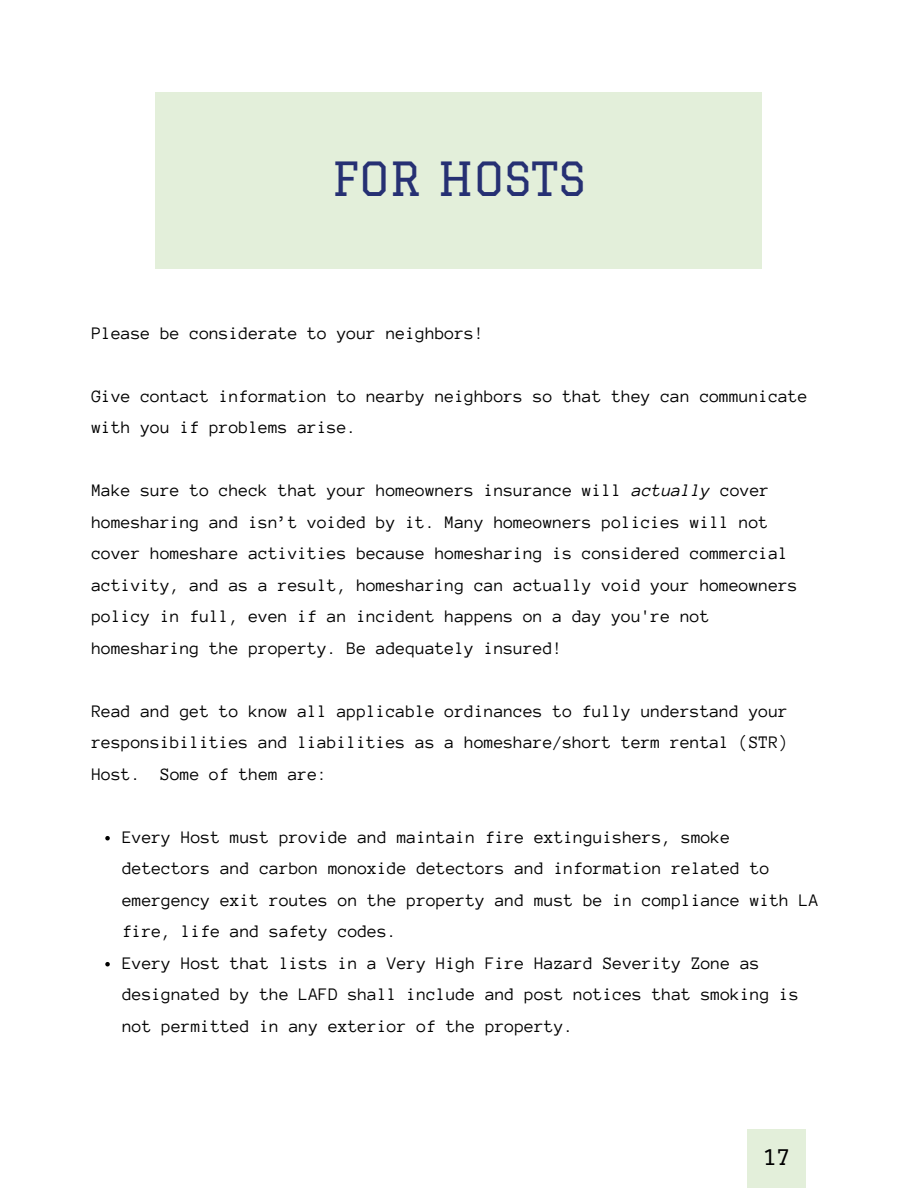
<style>
.page{position:relative;width:918px;height:1188px;background:#fff}
.page>*{position:absolute;margin:0;border:0;box-sizing:border-box;transform-origin:0 0}
.t1{font:46.05px "Graduate";color:#263073}
.t2{font:21px "Graduate";color:#000}
.t3{font:18px/31.5px "Anonymous Pro";color:#000}
.s1{font-style:italic}
</style>
<div class="page">
<svg style="left:105px;top:836px;width:5px;height:4px"></svg>
<svg style="left:105px;top:962px;width:5px;height:4px"></svg>
<div style="left:747px;top:1129px;width:59px;height:59px;background:#e3efda"></div>
<div style="left:156px;top:92px;width:606px;height:176px;background:#e3efda"></div>
<h1 class="t1" style="left:332px;top:152px;width:255px">FOR HOSTS</h1>
<p class="t3" style="left:92px;top:317px;width:394px">Please be considerate to your neighbors!</p>
<p class="t3" style="left:92px;top:380px;width:718px">Give contact information to nearby neighbors so that they can communicate with you if problems arise.</p>
<p class="t3" style="left:92px;top:475px;width:708px">Make sure to check that your homeowners insurance will <span class="s1">actually</span> cover homesharing and isn’t voided by it. Many homeowners policies will not cover homeshare activities because homesharing is considered commercial activity, and as a result, homesharing can actually void your homeowners policy in full, even if an incident happens on a day you're not homesharing the property. Be adequately insured!</p>
<p class="t3" style="left:92px;top:695px;width:698px;text-align:justify">Read and get to know all applicable ordinances to fully understand your responsibilities and liabilities as a homeshare/short term rental (STR)<br>Host. Some of them are:</p>
<p class="t3" style="left:122px;top:821px;width:698px">Every Host must provide and maintain fire extinguishers, smoke detectors and carbon monoxide detectors and information related to emergency exit routes on the property and must be in compliance with LA fire, life and safety codes.<br>Every Host that lists in a Very High Fire Hazard Severity Zone as designated by the LAFD shall include and post notices that smoking is not permitted in any exterior of the property.</p>
<p class="t2" style="left:763px;top:1145px;width:29px">17</p>
</div>
